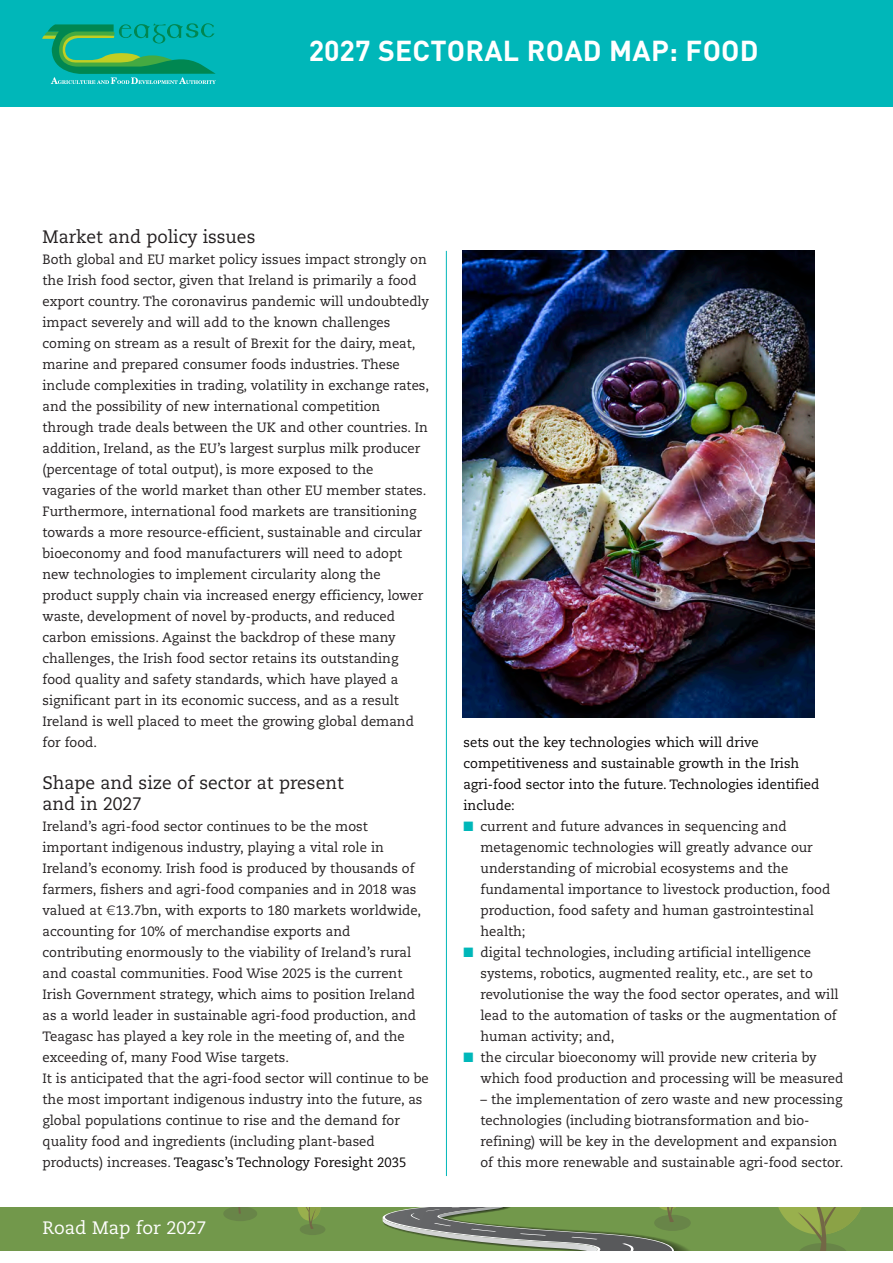
<style>
.page{position:relative;width:893px;height:1263px;background:#fff}
.page>*{position:absolute;margin:0;border:0;box-sizing:border-box;transform-origin:0 0}
.t1{font:700 28.5px "DINOT";letter-spacing:.01em;color:#fff}
.t2{font:18px/21px "Caecilia";color:#231f20}
.t3{font:18px "Caecilia";color:#fff}
.t4{font:13.5px/21px "Caecilia";color:#231f20}
.t5{font:13.5px/21px "Caecilia";color:#080505}
.s1{color:#080505}
.s2{color:#00b7b9}
</style>
<div class="page">
<div style="left:0;top:0;width:893px;height:106px;background:#00b7b9"></div>
<svg style="left:0;top:1208px;width:893px;height:42px;background:#749352"></svg>
<hr style="left:446px;top:251px;width:1px;height:925px;background:#00b7b9">
<svg style="left:42px;top:23px;width:174px;height:61px"></svg>
<img style="left:462px;top:251px;width:353px;height:467px">
<p class="t1" style="left:309px;top:34px;width:451px">2027 SECTORAL ROAD MAP: FOOD</p>
<p class="t2" style="left:43px;top:228px;width:214px">Market and policy issues</p>
<p class="t4" style="left:43px;top:250px;width:388px">Both global and EU market policy issues impact strongly on the Irish food sector, given that Ireland is primarily a food export country. The coronavirus pandemic will undoubtedly impact severely and will add to the known challenges coming on stream as a result of Brexit for the dairy, meat, marine and prepared consumer foods industries. These include complexities in trading, volatility in exchange rates, and the possibility of new international competition through trade deals between the UK and other countries. In addition, Ireland, as the EU’s largest surplus milk producer (percentage of total output), is more exposed to the vagaries of the world market than other EU member states.</p>
<p class="t4" style="left:43px;top:502px;width:382px">Furthermore, international food markets are transitioning towards a more resource-efficient, sustainable and circular bioeconomy and food manufacturers will need to adopt new technologies to implement circularity along the product supply chain via increased energy efficiency, lower waste, development of novel by-products, and reduced carbon emissions. Against the backdrop of these many challenges, the Irish food sector retains its outstanding food quality and safety standards, which have played a significant part in its economic success, and as a result Ireland is well placed to meet the growing global demand for food.</p>
<p class="t2" style="left:43px;top:774px;width:303px">Shape and size of sector at present and in 2027</p>
<p class="t4" style="left:43px;top:817px;width:380px">Ireland’s agri-food sector continues to be the most important indigenous industry, playing a vital role in Ireland’s economy. Irish food is produced by thousands of farmers, fishers and agri-food companies and in 2018 was valued at 13.7bn, with exports to 180 markets worldwide, accounting for 10% of merchandise exports and contributing enormously to the viability of Ireland’s rural and coastal communities. Food Wise 2025 is the current Irish Government strategy, which aims to position Ireland as a world leader in sustainable agri-food production, and Teagasc has played a key role in the meeting of, and the exceeding of, many Food Wise targets.</p>
<p class="t4" style="left:43px;top:1069px;width:388px">It is anticipated that the agri-food sector will continue to be the most important indigenous industry into the future, as global populations continue to rise and the demand for quality food and ingredients (including plant-based products) increases. <span class="s1">Teagasc’s Technology Foresight 2035</span></p>
<p class="t3" style="left:43px;top:1220px;width:165px">Road Map for 2027</p>
<p class="t5" style="left:463px;top:733px;width:357px">sets out the key technologies which will drive competitiveness and sustainable growth in the Irish agri-food sector into the future. Technologies identified include:</p>
<p class="t4" style="left:480px;top:817px;width:351px;text-indent:-17px"><span class="s2">■</span> current and future advances in sequencing and metagenomic technologies will greatly advance our understanding of microbial ecosystems and the fundamental importance to livestock production, food production, food safety and human gastrointestinal health;</p>
<p class="t4" style="left:480px;top:943px;width:360px;text-indent:-17px"><span class="s2">■</span> digital technologies, including artificial intelligence systems, robotics, augmented reality, etc., are set to revolutionise the way the food sector operates, and will lead to the automation of tasks or the augmentation of human activity; and,</p>
<p class="t4" style="left:480px;top:1048px;width:364px;text-indent:-17px"><span class="s2">■</span> the circular bioeconomy will provide new criteria by which food production and processing will be measured</p>
<p class="t4" style="left:480px;top:1090px;width:364px">– the implementation of zero waste and new processing technologies (including biotransformation and bio&shy;refining) will be key in the development and expansion of this more renewable and sustainable agri-food sector.</p>
</div>
